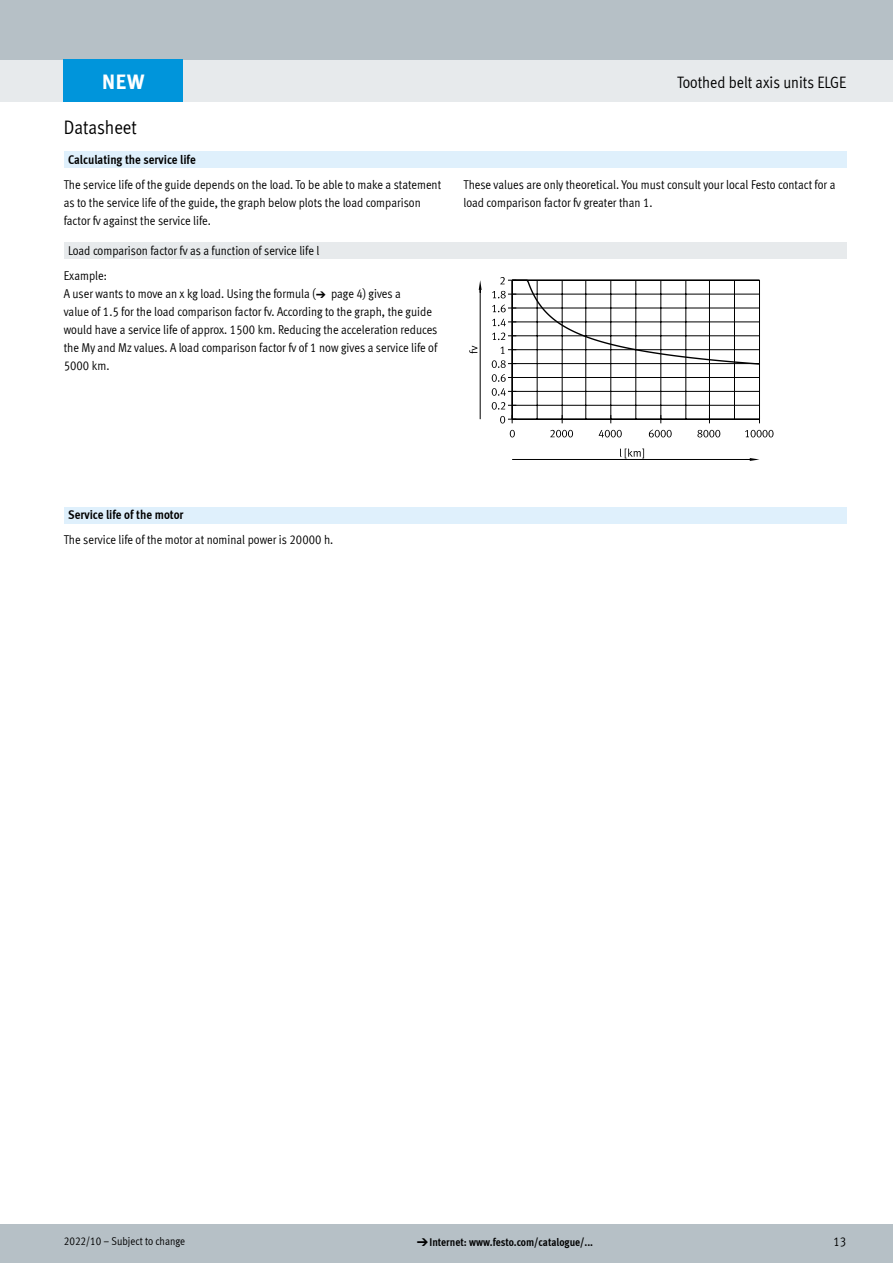
<style>
.page{position:relative;width:893px;height:1263px;background:#fff}
.page>*{position:absolute;margin:0;border:0;box-sizing:border-box;transform-origin:0 0}
.t1{font:700 21px "Meta Plus LF";color:#fff}
.FES_title_section{font:19.5px "Meta Cond LF";color:#000}
.FES_title_family{font:16.5px "Meta Cond LF";color:#000}
.FES_regular{font:12.75px/18px "Meta Cond LF";color:#000}
.FES_head_2_text{font:12.75px "Meta Cond LF";color:#000}
.FES_head_1_text{font:700 12.75px "Meta Cond LF";color:#000}
.t2{font:700 11.25px "Meta Cond LF";color:#000}
.t3{font:11.25px "Meta Cond LF";color:#000}
.s1{font-family:"Meto Pict 182"}
.s2{font-family:"Meto Pict 182";font-weight:400}
</style>
<div class="page">
<div style="left:0;top:1225px;width:893px;height:38px;background:#b6c0c6"></div>
<div style="left:0;top:60px;width:893px;height:42px;background:#e7eaec"></div>
<div style="left:0;top:0;width:893px;height:60px;background:#b6c0c6"></div>
<div style="left:64px;top:151px;width:782px;height:17px;background:#dff0fc"></div>
<div style="left:64px;top:242px;width:782px;height:17px;background:#e7eaec"></div>
<svg style="left:620px;top:448px;width:24px;height:10px"></svg>
<hr style="left:512px;top:459px;width:238px;height:1px;background:#000">
<svg style="left:749px;top:458px;width:10px;height:3px"></svg>
<svg style="left:469px;top:346px;width:8px;height:7px"></svg>
<hr style="left:480px;top:290px;width:1px;height:129px;background:#000">
<svg style="left:479px;top:280px;width:3px;height:13px"></svg>
<hr style="left:512px;top:280px;width:1px;height:139px;background:#000">
<hr style="left:562px;top:280px;width:1px;height:139px;background:#000">
<hr style="left:610px;top:280px;width:1px;height:139px;background:#000">
<hr style="left:661px;top:280px;width:1px;height:139px;background:#000">
<hr style="left:709px;top:280px;width:1px;height:139px;background:#000">
<hr style="left:759px;top:280px;width:1px;height:139px;background:#000">
<hr style="left:537px;top:280px;width:1px;height:139px;background:#000">
<hr style="left:585px;top:280px;width:1px;height:139px;background:#000">
<hr style="left:636px;top:280px;width:1px;height:139px;background:#000">
<hr style="left:686px;top:280px;width:1px;height:139px;background:#000">
<hr style="left:734px;top:280px;width:1px;height:139px;background:#000">
<hr style="left:512px;top:419px;width:247px;height:1px;background:#000">
<hr style="left:512px;top:405px;width:247px;height:1px;background:#000">
<hr style="left:512px;top:391px;width:247px;height:1px;background:#000">
<hr style="left:512px;top:377px;width:247px;height:1px;background:#000">
<svg style="left:510px;top:430px;width:5px;height:7px"></svg>
<svg style="left:550px;top:430px;width:23px;height:7px"></svg>
<svg style="left:599px;top:430px;width:23px;height:8px"></svg>
<svg style="left:649px;top:430px;width:23px;height:7px"></svg>
<svg style="left:697px;top:430px;width:23px;height:7px"></svg>
<svg style="left:745px;top:430px;width:28px;height:7px"></svg>
<svg style="left:492px;top:402px;width:24px;height:21px"></svg>
<svg style="left:492px;top:388px;width:24px;height:8px"></svg>
<svg style="left:492px;top:374px;width:20px;height:8px"></svg>
<svg style="left:492px;top:277px;width:268px;height:91px"></svg>
<div style="left:64px;top:507px;width:782px;height:17px;background:#dff0fc"></div>
<div style="left:64px;top:60px;width:119px;height:42px;background:#0095db"></div>
<p class="t1" style="left:102px;top:68px;width:44px">NEW</p>
<p class="FES_title_family" style="left:677px;top:72px;width:171px">Toothed belt axis units ELGE</p>
<p class="FES_title_section" style="left:64px;top:116px;width:75px">Datasheet</p>
<p class="FES_head_1_text" style="left:68px;top:151px;width:129px">Calculating the service life</p>
<p class="FES_regular" style="left:64px;top:175px;width:379px">The service life of the guide depends on the load. To be able to make a statement as to the service life of the guide, the graph below plots the load comparison factor fv against the service life.</p>
<p class="FES_regular" style="left:463px;top:175px;width:373px">These values are only theoretical. You must consult your local Festo contact for a load comparison factor fv greater than 1.</p>
<p class="FES_head_2_text" style="left:68px;top:242px;width:253px">Load comparison factor fv as a function of service life l</p>
<p class="FES_regular" style="left:64px;top:266px;width:45px">Example:</p>
<p class="FES_regular" style="left:64px;top:284px;width:375px">A user wants to move an x kg load. Using the formula (<span class="s1">a</span> page 4) gives a<br>value of 1.5 for the load comparison factor fv. According to the graph, the guide would have a service life of approx. 1500 km. Reducing the acceleration reduces the My and Mz values. A load comparison factor fv of 1 now gives a service life of 5000 km.</p>
<p class="FES_head_1_text" style="left:68px;top:507px;width:117px">Service life of the motor</p>
<p class="FES_regular" style="left:64px;top:531px;width:271px">The service life of the motor at nominal power is 20000 h.</p>
<p class="t3" style="left:64px;top:1234px;width:123px">2022/10 – Subject to change</p>
<p class="t2" style="left:417px;top:1235px;width:178px"><span class="s2">d</span>Internet: www.festo.com/catalogue/...</p>
<p class="FES_regular" style="left:833px;top:1232px;width:14px">13</p>
</div>
